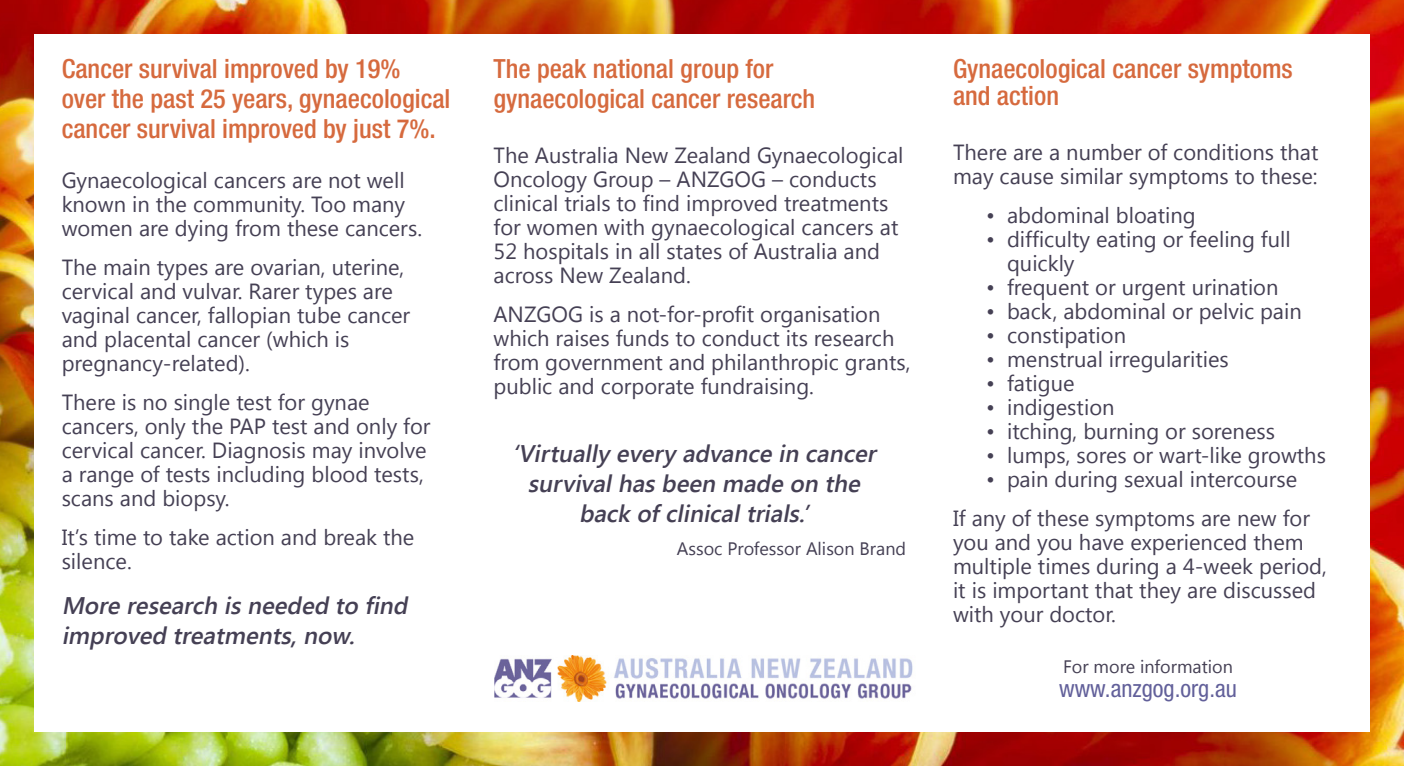
<style>
.page{position:relative;width:1404px;height:766px;background:#fff}
.page>*{position:absolute;margin:0;border:0;box-sizing:border-box;transform-origin:0 0}
.t1{font:500 condensed 26.4px/30px "Helvetica Neue LT Std";color:#d66a3e}
.t2{font:italic 600 24px/30px "Segoe UI";color:#454054}
.t3{font:condensed 24px "Helvetica Neue LT Std";color:#62609a}
.t4{font:21.9px/24px "Segoe UI";color:#454054}
.t5{font:18px "Segoe UI";color:#454054}
</style>
<div class="page">
<img style="left:0;top:0;width:1403px;height:765px">
<div style="left:34px;top:34px;width:1335px;height:697px;background:#fff"></div>
<img style="left:495px;top:655px;width:418px;height:46px">
<p class="t1" style="left:62px;top:54px;width:390px">Cancer survival improved by 19% over the past 25 years, gynaecological cancer survival improved by just 7%.</p>
<p class="t4" style="left:62px;top:167px;width:362px">Gynaecological cancers are not well known in the community. Too many women are dying from these cancers.</p>
<p class="t4" style="left:62px;top:254px;width:350px">The main types are ovarian, uterine, cervical and vulvar. Rarer types are vaginal cancer, fallopian tube cancer and placental cancer (which is pregnancy-related).</p>
<p class="t4" style="left:62px;top:389px;width:370px">There is no single test for gynae cancers, only the PAP test and only for cervical cancer. Diagnosis may involve a range of tests including blood tests, scans and biopsy.</p>
<p class="t4" style="left:62px;top:524px;width:354px">It’s time to take action and break the silence.</p>
<p class="t2" style="left:62px;top:589px;width:352px">More research is needed to find improved treatments,now.</p>
<p class="t1" style="left:493px;top:54px;width:323px">The peak national group for gynaecological cancer research</p>
<p class="t4" style="left:493px;top:142px;width:411px">The Australia New Zealand Gynaecological Oncology Group – ANZGOG – conducts clinical trials to find improved treatments for women with gynaecological cancers at 52 hospitals in all states of Australia and across New Zealand.</p>
<p class="t4" style="left:493px;top:301px;width:418px">ANZGOG is a not-for-profit organisation which raises funds to conduct its research from government and philanthropic grants, public and corporate fundraising.</p>
<p class="t2" style="left:512px;top:437px;width:370px;text-align:center">‘Virtually every advance in cancer survivalhas been made on the back ofclinicaltrials.’</p>
<p class="t5" style="left:676px;top:535px;width:231px">Assoc Professor Alison Brand</p>
<p class="t1" style="left:952px;top:55px;width:341px;line-height:27px">Gynaecological cancer symptoms and action</p>
<p class="t4" style="left:952px;top:139px;width:367px">There are a number of conditions that may cause similar symptoms to these:</p>
<p class="t4" style="left:985px;top:202px;width:211px">• abdominal bloating</p>
<p class="t4" style="left:1006px;top:226px;width:285px;text-indent:-21px">• difficulty eating or feeling full quickly</p>
<p class="t4" style="left:985px;top:274px;width:294px">• frequent or urgent urination</p>
<p class="t4" style="left:985px;top:298px;width:317px">• back, abdominal or pelvic pain</p>
<p class="t4" style="left:985px;top:322px;width:142px">• constipation</p>
<p class="t4" style="left:985px;top:346px;width:244px">• menstrual irregularities</p>
<p class="t4" style="left:985px;top:370px;width:90px">• fatigue</p>
<p class="t4" style="left:985px;top:394px;width:130px">• indigestion</p>
<p class="t4" style="left:985px;top:418px;width:290px">• itching, burning or soreness</p>
<p class="t4" style="left:985px;top:442px;width:341px">• lumps, sores or wart-like growths</p>
<p class="t4" style="left:985px;top:466px;width:313px">• pain during sexual intercourse</p>
<p class="t4" style="left:952px;top:505px;width:375px">If any of these symptoms are new for you and you have experienced them multiple times during a 4-week period, it is important that they are discussed with your doctor.</p>
<p class="t5" style="left:1062px;top:653px;width:171px">For more information</p>
<p class="t3" style="left:1058px;top:674px;width:179px">www.anzgog.org.au</p>
</div>
